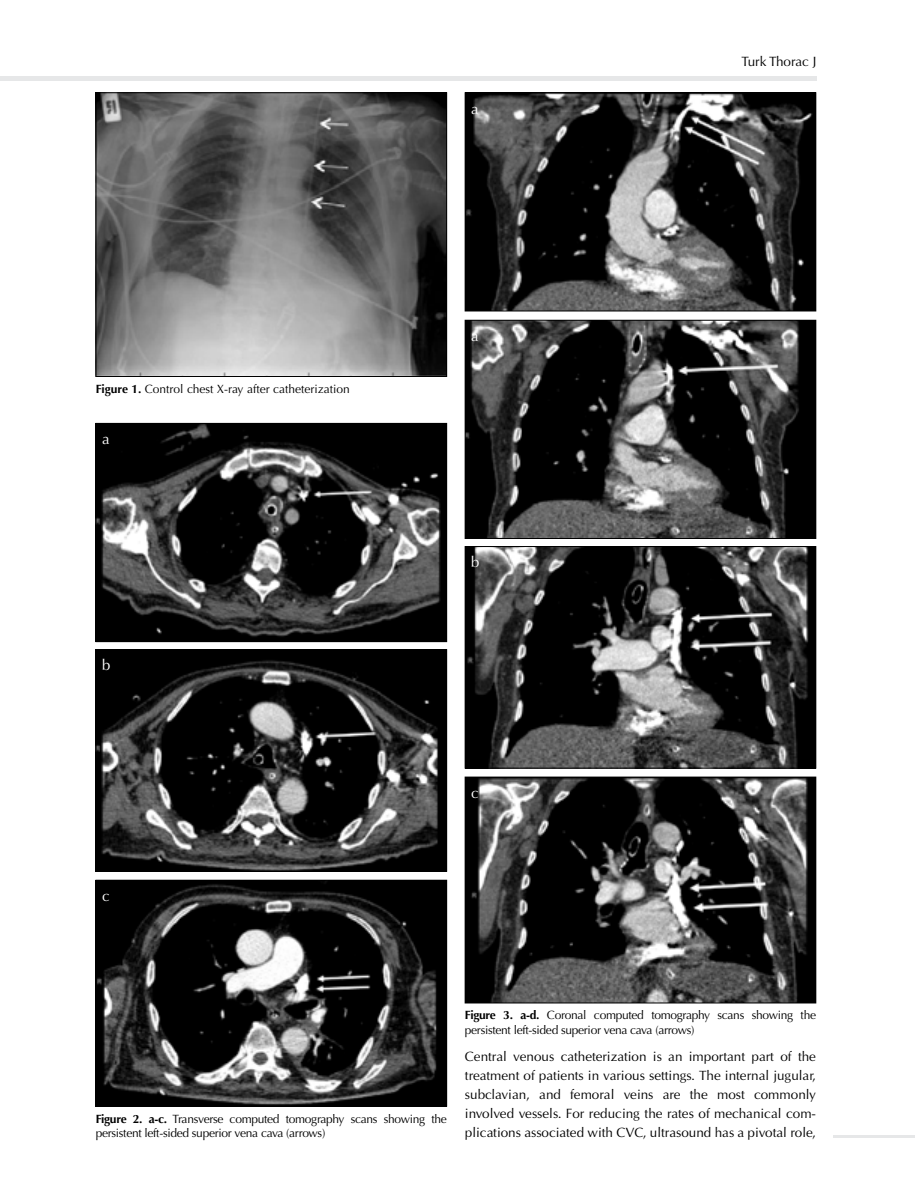
<style>
.page{position:relative;width:915px;height:1191px;background:#fff}
.page>*{position:absolute;margin:0;border:0;box-sizing:border-box;transform-origin:0 0}
.t1{font:15px "Optima";color:#fff}
.t2{font:13.5px/19px "Optima Normal Tr";color:#000;text-align:justify}
.t3{font:13.5px "Optima";color:#000}
.t4{font:12px/14.4px "Optima";letter-spacing:-.025em;color:#000}
.t5{font:12px "Optima";color:#000}
.s1{font-weight:700}
</style>
<div class="page">
<hr style="left:0;top:77px;width:816px;height:4px;background:#e6e7e8">
<hr style="left:833px;top:1135px;width:81px;height:3px;background:#e6e7e8">
<img style="left:98px;top:94px;width:346px;height:281px">
<div style="left:96px;top:92px;width:350px;height:285px;border:1px solid #000"></div>
<img style="left:98px;top:882px;width:346px;height:222px">
<div style="left:96px;top:880px;width:350px;height:226px;border:1px solid #000"></div>
<img style="left:98px;top:651px;width:346px;height:218px">
<div style="left:96px;top:649px;width:350px;height:222px;border:1px solid #000"></div>
<img style="left:98px;top:425px;width:346px;height:215px">
<div style="left:96px;top:423px;width:350px;height:219px;border:1px solid #000"></div>
<img style="left:466px;top:779px;width:347px;height:222px">
<div style="left:464px;top:777px;width:351px;height:226px;border:1px solid #000"></div>
<img style="left:466px;top:548px;width:347px;height:218px">
<div style="left:464px;top:546px;width:351px;height:222px;border:1px solid #000"></div>
<img style="left:466px;top:322px;width:347px;height:215px">
<div style="left:464px;top:320px;width:351px;height:219px;border:1px solid #000"></div>
<img style="left:466px;top:94px;width:347px;height:215px">
<div style="left:464px;top:92px;width:351px;height:219px;border:1px solid #000"></div>
<p class="t1" style="left:471px;top:100px;width:9px">a</p>
<p class="t3" style="left:741px;top:54px;width:76px">Turk Thorac J</p>
<p class="t5" style="left:96px;top:382px;width:255px"><span class="s1">Figure 1.</span> Control chest X-ray after catheterization</p>
<p class="t1" style="left:102px;top:431px;width:9px">a</p>
<p class="t1" style="left:102px;top:656px;width:10px">b</p>
<p class="t1" style="left:471px;top:327px;width:9px">a</p>
<p class="t1" style="left:471px;top:553px;width:10px">b</p>
<p class="t1" style="left:102px;top:887px;width:9px">c</p>
<p class="t1" style="left:471px;top:783px;width:9px">c</p>
<p class="t4" style="left:96px;top:1111px;width:352px"><span class="s1">Figure 2. a-c.</span> Transverse computed tomography scans showing the persistent left-sided superior vena cava (arrows)</p>
<p class="t4" style="left:464px;top:1008px;width:352px"><span class="s1">Figure 3. a-d.</span> Coronal computed tomography scans showing the persistent left-sided superior vena cava (arrows)</p>
<p class="t2" style="left:464px;top:1046px;width:352px">Central venous catheterization is an important part of the treatment of patients in various settings. The internal jugular, subclavian, and femoral veins are the most commonly involved vessels. For reducing the rates of mechanical com&shy;plications associated with CVC, ultrasound has a pivotal role,</p>
</div>
